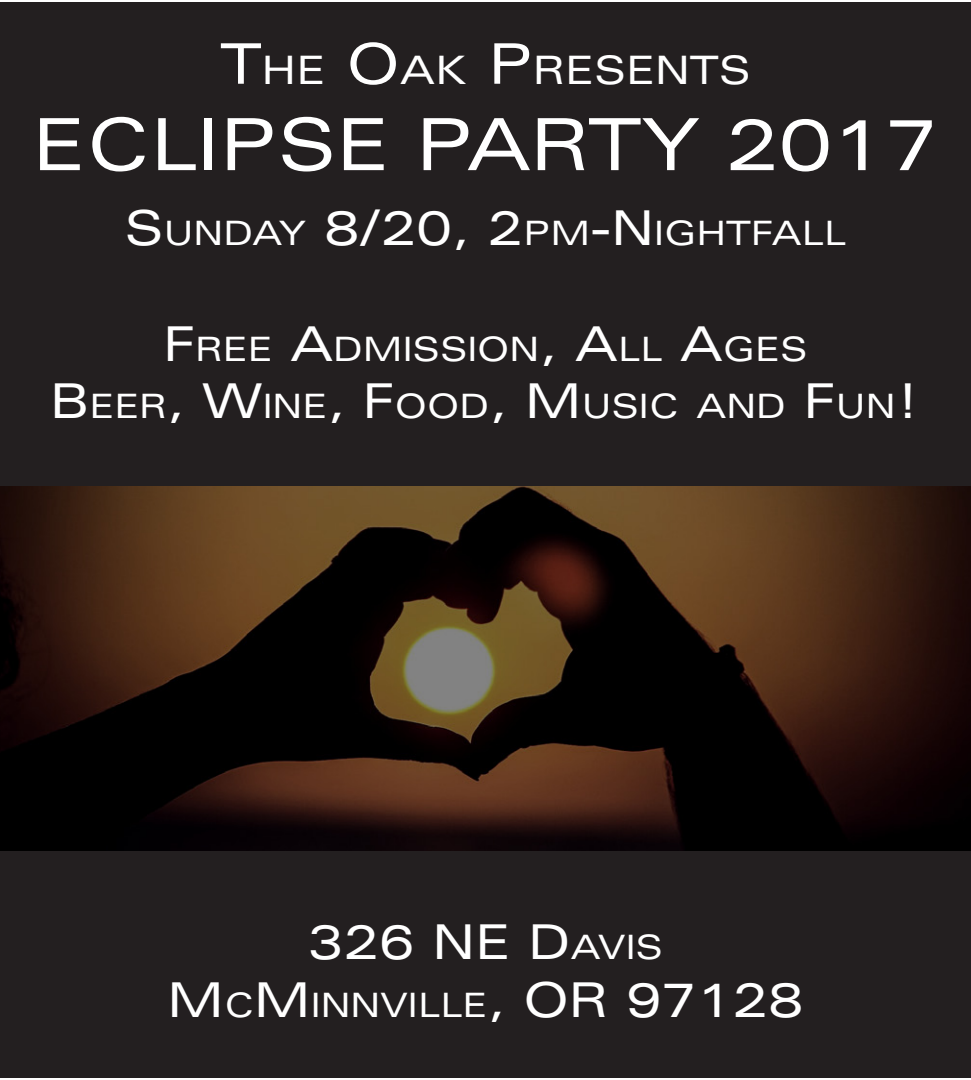
<style>
.page{position:relative;width:971px;height:1080px;background:#fff}
.page>*{position:absolute;margin:0;border:0;box-sizing:border-box;transform-origin:0 0}
.t1{font:expanded 72px "Univers LT Std";color:#fff}
.t2{font:expanded 48px "Univers LT Std";color:#fff}
.t3{font:expanded 39.2px "Univers LT Std";color:#fff}
.t4{font:expanded 33.6px "Univers LT Std";color:#fff}
.s1{font-size:56px}
.s2{font-size:48px}
.s3{font-size:33.6px}
</style>
<div class="page">
<div style="left:0;top:2px;width:971px;height:1076px;background:#231f20"></div>
<img style="left:0;top:486px;width:971px;height:365px">
<p class="t3" style="left:220px;top:47px;width:532px"><span class="s1">T</span>HE <span class="s1">O</span>AK <span class="s1">P</span>RESENTS</p>
<p class="t1" style="left:32px;top:102px;width:908px">E CLIPSE PARTY 2017</p>
<p class="t4" style="left:125px;top:214px;width:698px"><span class="s2">S</span> UNDAY <span class="s2">8/20, 2</span>PM<span class="s2">-N</span> I GHTFALL</p>
<p class="t4" style="left:163px;top:329px;width:645px"><span class="s2">F</span>REE <span class="s2">A</span>DMISSION<span class="s2">, A</span>LL <span class="s2">A</span>GES</p>
<p class="t4" style="left:51px;top:386px;width:871px"><span class="s2">B</span>EER<span class="s2">, W</span>INE<span class="s2">, F</span>OOD<span class="s2">, M</span> USIC AND <span class="s2">F</span>UN<span class="s2">!</span></p>
<p class="t2" style="left:308px;top:914px;width:161px">326 NE</p>
<p class="t4" style="left:528px;top:927px;width:136px"><span class="s2">D</span>AVIS</p>
<p class="t2" style="left:167px;top:971px;width:638px">M <span class="s3">C</span>M <span class="s3">INNVILLE</span>, OR 97128</p>
</div>
